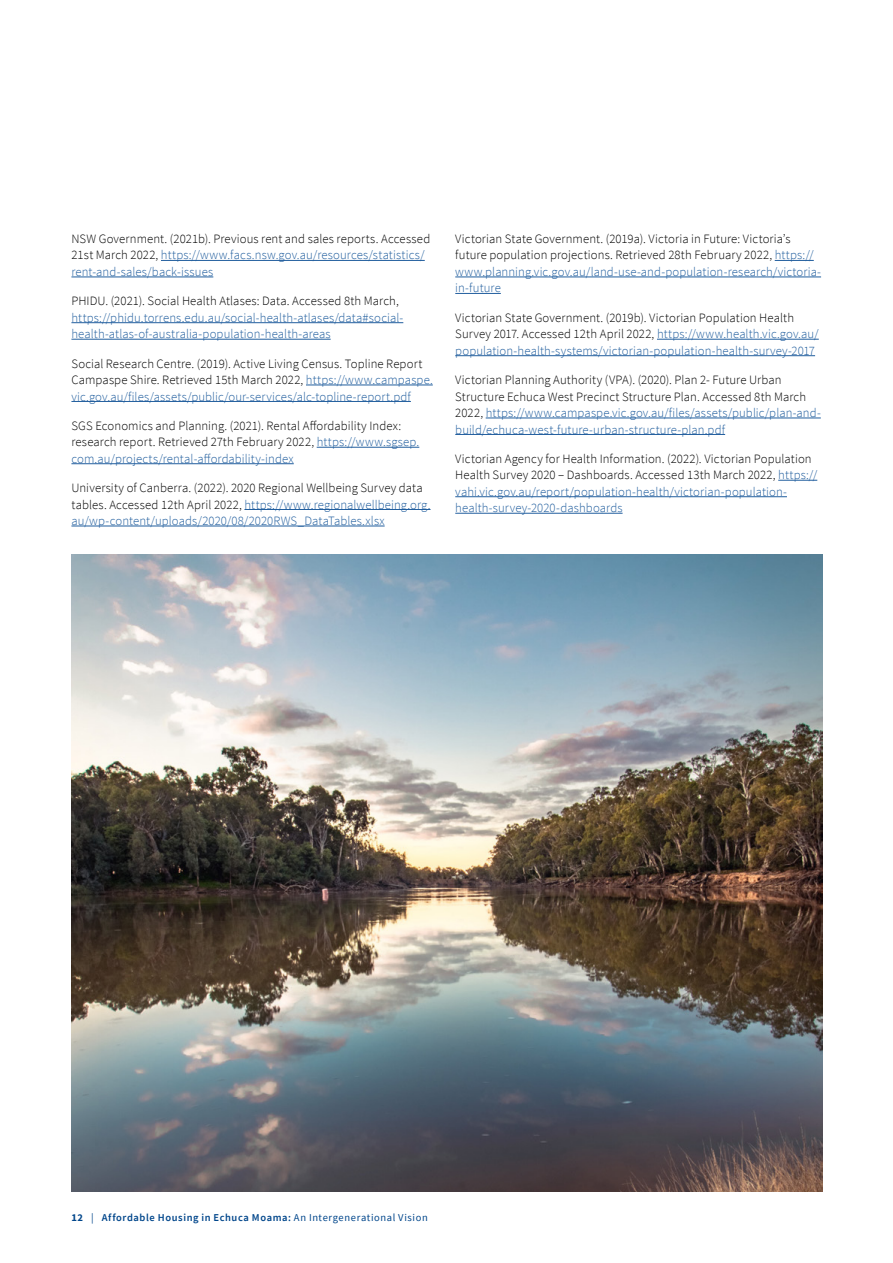
<style>
.page{position:relative;width:893px;height:1263px;background:#fff}
.page>*{position:absolute;margin:0;border:0;box-sizing:border-box;transform-origin:0 0}
.UG_-_Body_Copy{font:300 12.75px/16.5px "Source Sans Pro";letter-spacing:.005em;color:#000}
.UG_-_Body_Copy-2{font:300 12.75px/16.5px "Source Sans Pro";letter-spacing:.005em;color:#215e9e}
.t1{font:600 10.5px "Source Sans Pro";letter-spacing:.055em;color:#00468b}
.s1{color:#000}
.s2{color:#215e9e}
.s3{font-weight:700}
.s4{font-weight:400}
</style>
<div class="page">
<hr style="left:161px;top:260px;width:264px;height:1px;background:#215e9e">
<hr style="left:71px;top:277px;width:142px;height:1px;background:#215e9e">
<hr style="left:71px;top:322px;width:332px;height:1px;background:#215e9e">
<hr style="left:71px;top:339px;width:260px;height:1px;background:#215e9e">
<hr style="left:306px;top:385px;width:127px;height:1px;background:#215e9e">
<hr style="left:71px;top:401px;width:340px;height:1px;background:#215e9e">
<hr style="left:317px;top:447px;width:102px;height:1px;background:#215e9e">
<hr style="left:71px;top:463px;width:223px;height:1px;background:#215e9e">
<hr style="left:244px;top:509px;width:186px;height:1px;background:#215e9e">
<hr style="left:71px;top:526px;width:314px;height:1px;background:#215e9e">
<hr style="left:775px;top:260px;width:39px;height:1px;background:#215e9e">
<hr style="left:455px;top:277px;width:366px;height:1px;background:#215e9e">
<hr style="left:455px;top:293px;width:46px;height:1px;background:#215e9e">
<hr style="left:657px;top:339px;width:162px;height:1px;background:#215e9e">
<hr style="left:455px;top:355px;width:360px;height:1px;background:#215e9e">
<hr style="left:486px;top:418px;width:335px;height:1px;background:#215e9e">
<hr style="left:455px;top:434px;width:270px;height:1px;background:#215e9e">
<hr style="left:778px;top:480px;width:39px;height:1px;background:#215e9e">
<hr style="left:455px;top:496px;width:332px;height:1px;background:#215e9e">
<hr style="left:455px;top:513px;width:168px;height:1px;background:#215e9e">
<img style="left:71px;top:554px;width:751px;height:637px">
<p class="UG_-_Body_Copy-2" style="left:71px;top:230px;width:360px"><span class="s1">NSW Government. (2021b). Previous rent and sales reports. Accessed<br>21st March 2022,</span> https://www.facs.nsw.gov.au/resources/statistics/ rent-and-sales/back-issues</p>
<p class="UG_-_Body_Copy-2" style="left:71px;top:293px;width:333px"><span class="s1">PHIDU. (2021). Social Health Atlases: Data. Accessed 8th March, </span>https://phidu.torrens.edu.au/social-health-atlases/data#social&shy;health-atlas-of-australia-population-health-areas</p>
<p class="UG_-_Body_Copy" style="left:71px;top:355px;width:363px">Social Research Centre. (2019). Active Living Census. Topline Report<br>Campaspe Shire. Retrieved 15th March 2022, <span class="s2">https://www.campaspe. vic.gov.au/files/assets/public/our-services/alc-topline-report.pdf</span></p>
<p class="UG_-_Body_Copy" style="left:71px;top:417px;width:349px">SGS Economics and Planning. (2021). Rental Affordability Index: research report. Retrieved 27th February 2022, <span class="s2">https://www.sgsep. com.au/projects/rental-affordability-index</span></p>
<p class="UG_-_Body_Copy" style="left:71px;top:480px;width:361px">University of Canberra. (2022). 2020 Regional Wellbeing Survey data tables. Accessed 12th April 2022, <span class="s2">https://www.regionalwellbeing.org. au/wp-content/uploads/2020/08/2020RWS_DataTables.xlsx</span></p>
<p class="UG_-_Body_Copy" style="left:455px;top:230px;width:367px">Victorian State Government. (2019a). Victoria in Future: Victoria’s future population projections. Retrieved 28th February 2022, <span class="s2">https:// www.planning.vic.gov.au/land-use-and-population-research/victoria&shy;in-future</span></p>
<p class="UG_-_Body_Copy-2" style="left:455px;top:309px;width:365px"><span class="s1">Victorian State Government. (2019b). Victorian Population Health<br>Survey 2017. Accessed 12th April 2022,</span> https://www.health.vic.gov.au/ population-health-systems/victorian-population-health-survey-2017</p>
<p class="UG_-_Body_Copy" style="left:455px;top:371px;width:367px">Victorian Planning Authority (VPA). (2020). Plan 2- Future Urban Structure Echuca West Precinct Structure Plan. Accessed 8th March 2022, <span class="s2">https://www.campaspe.vic.gov.au/files/assets/public/plan-and&shy;build/echuca-west-future-urban-structure-plan.pdf</span></p>
<p class="UG_-_Body_Copy" style="left:455px;top:450px;width:364px">Victorian Agency for Health Information. (2022). Victorian Population Health Survey 2020 – Dashboards. Accessed 13th March 2022, <span class="s2">https:// vahi.vic.gov.au/report/population-health/victorian-population&shy;health-survey-2020-dashboards</span></p>
<p class="t1" style="left:71px;top:1210px;width:358px"><span class="s3">12</span> <span class="s4">|</span> Affordable Housing in Echuca Moama: <span class="s4">An Intergenerational Vision</span></p>
</div>
